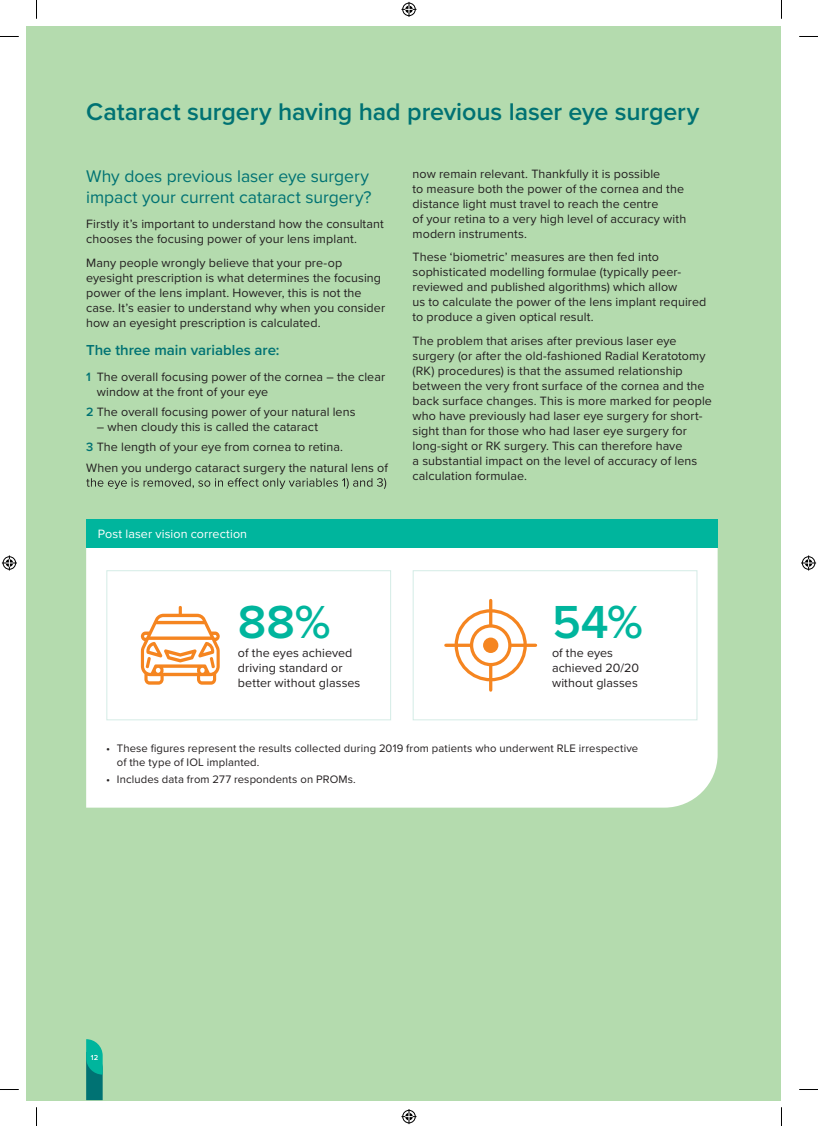
<style>
.page{position:relative;width:818px;height:1126px;background:#fff}
.page>*{position:absolute;margin:0;border:0;box-sizing:border-box;transform-origin:0 0}
.t1{font:600 48px "Proxima Nova";color:#00b59d}
.t2{font:600 25px "Proxima Nova";letter-spacing:-.005em;color:#007273}
.t3{font:17.5px/21.2px "Proxima Nova";color:#007273}
.t4{font:600 15px "Proxima Nova";letter-spacing:-.005em;color:#007273}
.t5{font:12.5px/15px "Proxima Nova";letter-spacing:.005em;color:#231f20}
.t6{font:12.5px "Proxima Nova";letter-spacing:.01em;color:#fff}
.t7{font:11.25px/13.5px "Proxima Nova";letter-spacing:.01em;color:#231f20}
.t8{font:600 7.5px "Proxima Nova";color:#fff}
.s1{font-weight:600;color:#007273}
</style>
<div class="page">
<div style="left:26px;top:26px;width:755px;height:1073px;background:#b4dbae"></div>
<svg style="left:86px;top:478px;width:300px;height:11px"></svg>
<div style="left:86px;top:547px;width:631px;height:260px;background:#fff"></div>
<div style="left:86px;top:519px;width:631px;height:28px;background:#00b59d"></div>
<svg style="left:86px;top:1039px;width:17px;height:60px"></svg>
<div style="left:106px;top:570px;width:285px;height:150px;border:1px solid #d4ece6"></div>
<div style="left:412px;top:570px;width:285px;height:150px;border:1px solid #d4ece6"></div>
<svg style="left:140px;top:605px;width:80px;height:79px;background:#fbd4b1"></svg>
<div style="left:454px;top:609px;width:72px;height:72px;border:3px solid #f58520;border-radius:50%"></div>
<div style="left:469px;top:624px;width:42px;height:42px;border:3px solid #f58520;border-radius:50%"></div>
<div style="left:482px;top:637px;width:16px;height:16px;background:#f58520;border-radius:50%"></div>
<svg style="left:488px;top:600px;width:4px;height:24px"></svg>
<svg style="left:488px;top:665px;width:4px;height:25px"></svg>
<svg style="left:511px;top:643px;width:24px;height:4px"></svg>
<svg style="left:445px;top:643px;width:25px;height:4px"></svg>
<svg style="left:0;top:36px;width:19px;height:1px"></svg>
<svg style="left:799px;top:36px;width:18px;height:1px"></svg>
<svg style="left:0;top:1089px;width:19px;height:1px"></svg>
<svg style="left:799px;top:1089px;width:18px;height:1px"></svg>
<svg style="left:36px;top:0;width:1px;height:19px"></svg>
<svg style="left:36px;top:1107px;width:1px;height:18px"></svg>
<svg style="left:401px;top:2px;width:15px;height:15px"></svg>
<svg style="left:401px;top:1109px;width:15px;height:14px"></svg>
<svg style="left:2px;top:555px;width:15px;height:15px"></svg>
<svg style="left:801px;top:555px;width:14px;height:15px"></svg>
<h2 class="t2" style="left:86px;top:93px;width:614px">Cataract surgery having had previous laser eye surgery</h2>
<h3 class="t3" style="left:86px;top:164px;width:287px">Why does previous laser eye surgery impact your current cataract surgery?</h3>
<p class="t5" style="left:86px;top:216px;width:299px">Firstly it’s important to understand how the consultant chooses the focusing power of your lens implant.</p>
<p class="t5" style="left:86px;top:255px;width:300px">Many people wrongly believe that your pre-op eyesight prescription is what determines the focusing power of the lens implant. However, this is not the case. It’s easier to understand why when you consider how an eyesight prescription is calculated.</p>
<p class="t4" style="left:86px;top:339px;width:195px">The three main variables are:</p>
<p class="t5" style="left:97px;top:368px;width:290px;text-indent:-11px"><span class="s1">1</span> The overall focusing power of the cornea – the clear window at the front of your eye</p>
<p class="t5" style="left:86px;top:404px;width:271px"><span class="s1">2</span> The overall focusing power of your natural lens</p>
<p class="t5" style="left:86px;top:416px;width:303px;line-height:20.2px;text-indent:11px">– when cloudy this is called the cataract<br><span class="s1">3</span> The length of your eye from cornea to retina.<br>When you undergo cataract surgery the natural lens of</p>
<p class="t6" style="left:98px;top:524px;width:151px">Post laser vision correction</p>
<p class="t5" style="left:412px;top:165px;width:275px">now remain relevant. Thankfully it is possible<br>to measure both the power of the cornea and the distance light must travel to reach the centre<br>of your retina to a very high level of accuracy with modern instruments.</p>
<p class="t5" style="left:412px;top:249px;width:295px">These ‘biometric’ measures are then fed into sophisticated modelling formulae (typically peer&shy;reviewed and published algorithms) which allow<br>us to calculate the power of the lens implant required to produce a given optical result.</p>
<p class="t5" style="left:412px;top:333px;width:301px">The problem that arises after previous laser eye surgery (or after the old-fashioned Radial Keratotomy (RK) procedures) is that the assumed relationship between the very front surface of the cornea and the back surface changes. This is more marked for people who have previously had laser eye surgery for short&shy;sight than for those who had laser eye surgery for long-sight or RK surgery. This can therefore have<br>a substantial impact on the level of accuracy of lens calculation formulae.</p>
<h1 class="t1" style="left:238px;top:586px;width:94px">88%</h1>
<p class="t5" style="left:238px;top:644px;width:124px">of the eyes achieved driving standard or better without glasses</p>
<h1 class="t1" style="left:551px;top:586px;width:92px">54%</h1>
<p class="t5" style="left:551px;top:644px;width:89px">of the eyes achieved 20/20 without glasses</p>
<p class="t7" style="left:117px;top:741px;width:522px;text-indent:-11px">• These figures represent the results collected during 2019 from patients who underwent RLE irrespective of the type of IOL implanted.</p>
<p class="t7" style="left:106px;top:771px;width:251px">• Includes data from 277 respondents on PROMs.</p>
<p class="t8" style="left:91px;top:1051px;width:9px">12</p>
</div>
